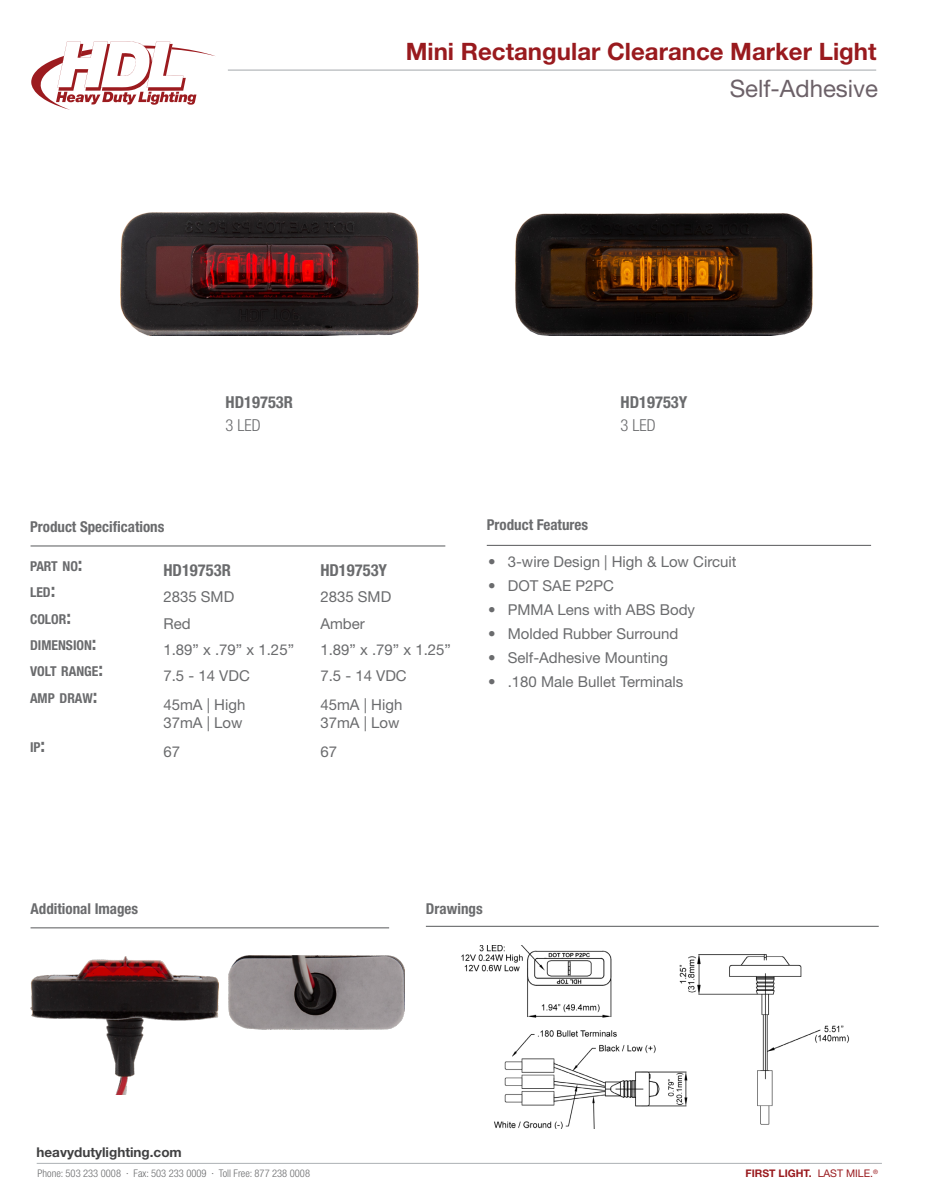
<style>
.page{position:relative;width:932px;height:1202px;background:#fff}
.page>*{position:absolute;margin:0;border:0;box-sizing:border-box;transform-origin:0 0}
.Header_1{font:700 24px "Helvetica Neue LT Std";color:#991a1e}
.Header_2{font:24px "Helvetica Neue LT Std";color:#6c6168}
.Part_number{font:700 condensed 16.5px "Helvetica Neue LT Std";color:#6a6b6d}
.Part_number-2{font:300 condensed 16.5px "Helvetica Neue LT Std";color:#6a6b6d}
.Body{font:15px "Helvetica Neue LT Std";color:#6a6b6d}
.Header_3{font:700 condensed 15px "Helvetica Neue LT Std";color:#6a6b6d}
.Table_Header{font:700 condensed 13.65px "Helvetica Neue LT Std";color:#6a6b6d}
.small_body{font:700 13.5px "Helvetica Neue LT Std";color:#404041}
.t1{font:300 condensed 10.5px "Helvetica Neue LT Std";color:#6a6b6d}
.small_body-2{font:700 10.5px "Helvetica Neue LT Std";color:#991a1e}
.s1{font-size:19.5px}
.s2{font-weight:400}
</style>
<div class="page">
<img style="left:515px;top:213px;width:297px;height:122px">
<hr style="left:31px;top:545px;width:414px;height:1px;background:#6a6b6d">
<hr style="left:487px;top:545px;width:384px;height:1px;background:#6a6b6d">
<img style="left:30px;top:956px;width:188px;height:138px">
<img style="left:228px;top:955px;width:176px;height:74px">
<hr style="left:31px;top:927px;width:358px;height:1px;background:#6a6b6d">
<hr style="left:426px;top:925px;width:452px;height:2px;background:#6a6b6d">
<svg style="left:31px;top:42px;width:184px;height:68px"></svg>
<hr style="left:228px;top:70px;width:648px;height:1px;background:#adb1b4">
<img style="left:120px;top:212px;width:298px;height:124px">
<hr style="left:37px;top:1163px;width:844px;height:1px;background:#adb1b4">
<img style="left:461px;top:945px;width:388px;height:183px">
<p class="Header_1" style="left:406px;top:37px;width:472px">Mini Rectangular Clearance Marker Light</p>
<p class="Part_number" style="left:225px;top:392px;width:69px">HD19753R</p>
<p class="Part_number-2" style="left:225px;top:415px;width:37px">3 LED</p>
<p class="Header_2" style="left:729px;top:74px;width:150px">Self-Adhesive</p>
<p class="Part_number" style="left:620px;top:392px;width:68px">HD19753Y</p>
<p class="Part_number-2" style="left:620px;top:415px;width:37px">3 LED</p>
<p class="Header_3" style="left:30px;top:517px;width:136px">Product Specifications</p>
<p class="Header_3" style="left:487px;top:516px;width:103px">Product Features</p>
<p class="Table_Header" style="left:30px;top:557px;width:54px">PART NO<span class="s1">:</span></p>
<p class="Part_number" style="left:163px;top:559px;width:69px">HD19753R</p>
<p class="Part_number" style="left:320px;top:559px;width:68px">HD19753Y</p>
<p class="Table_Header" style="left:30px;top:583px;width:27px">LED<span class="s1">:</span></p>
<p class="Body" style="left:163px;top:587px;width:72px">2835 SMD</p>
<p class="Body" style="left:320px;top:587px;width:72px">2835 SMD</p>
<p class="Table_Header" style="left:30px;top:611px;width:43px">COLOR<span class="s1">:</span></p>
<p class="Body" style="left:163px;top:614px;width:29px">Red</p>
<p class="Body" style="left:320px;top:614px;width:46px">Amber</p>
<p class="Table_Header" style="left:30px;top:637px;width:68px">DIMENSION<span class="s1">:</span></p>
<p class="Body" style="left:163px;top:640px;width:132px">1.89” x .79” x 1.25”</p>
<p class="Body" style="left:320px;top:640px;width:132px">1.89” x .79” x 1.25”</p>
<p class="Table_Header" style="left:30px;top:663px;width:75px">VOLT RANGE<span class="s1">:</span></p>
<p class="Body" style="left:163px;top:666px;width:88px">7.5 - 14 VDC</p>
<p class="Body" style="left:320px;top:666px;width:88px">7.5 - 14 VDC</p>
<p class="Table_Header" style="left:30px;top:690px;width:69px">AMP DRAW<span class="s1">:</span></p>
<p class="Body" style="left:488px;top:553px;width:250px">• 3-wire Design | High &amp; Low Circuit</p>
<p class="Body" style="left:488px;top:577px;width:127px">• DOT SAE P2PC</p>
<p class="Body" style="left:488px;top:601px;width:208px">• PMMA Lens with ABS Body</p>
<p class="Body" style="left:488px;top:625px;width:192px">• Molded Rubber Surround</p>
<p class="Body" style="left:488px;top:649px;width:181px">• Self-Adhesive Mounting</p>
<p class="Body" style="left:488px;top:673px;width:197px">• .180 Male Bullet Terminals</p>
<p class="Body" style="left:163px;top:695px;width:83px">45mA | High</p>
<p class="Body" style="left:163px;top:713px;width:81px">37mA | Low</p>
<p class="Body" style="left:320px;top:695px;width:83px">45mA | High</p>
<p class="Body" style="left:320px;top:713px;width:81px">37mA | Low</p>
<p class="Table_Header" style="left:30px;top:739px;width:17px">IP<span class="s1">:</span></p>
<p class="Body" style="left:163px;top:742px;width:18px">67</p>
<p class="Body" style="left:320px;top:742px;width:18px">67</p>
<p class="Header_3" style="left:31px;top:899px;width:109px">Additional Images</p>
<p class="Header_3" style="left:426px;top:899px;width:58px">Drawings</p>
<p class="small_body" style="left:37px;top:1143px;width:147px">heavydutylighting.com</p>
<p class="t1" style="left:38px;top:1167px;width:274px">Phone: 503 233 0008 · Fax: 503 233 0009 · Toll Free: 877 238 0008</p>
<p class="small_body-2" style="left:745px;top:1166px;width:134px">FIRST LIGHT. <span class="s2">LAST MILE.</span><sup>®</sup></p>
</div>
